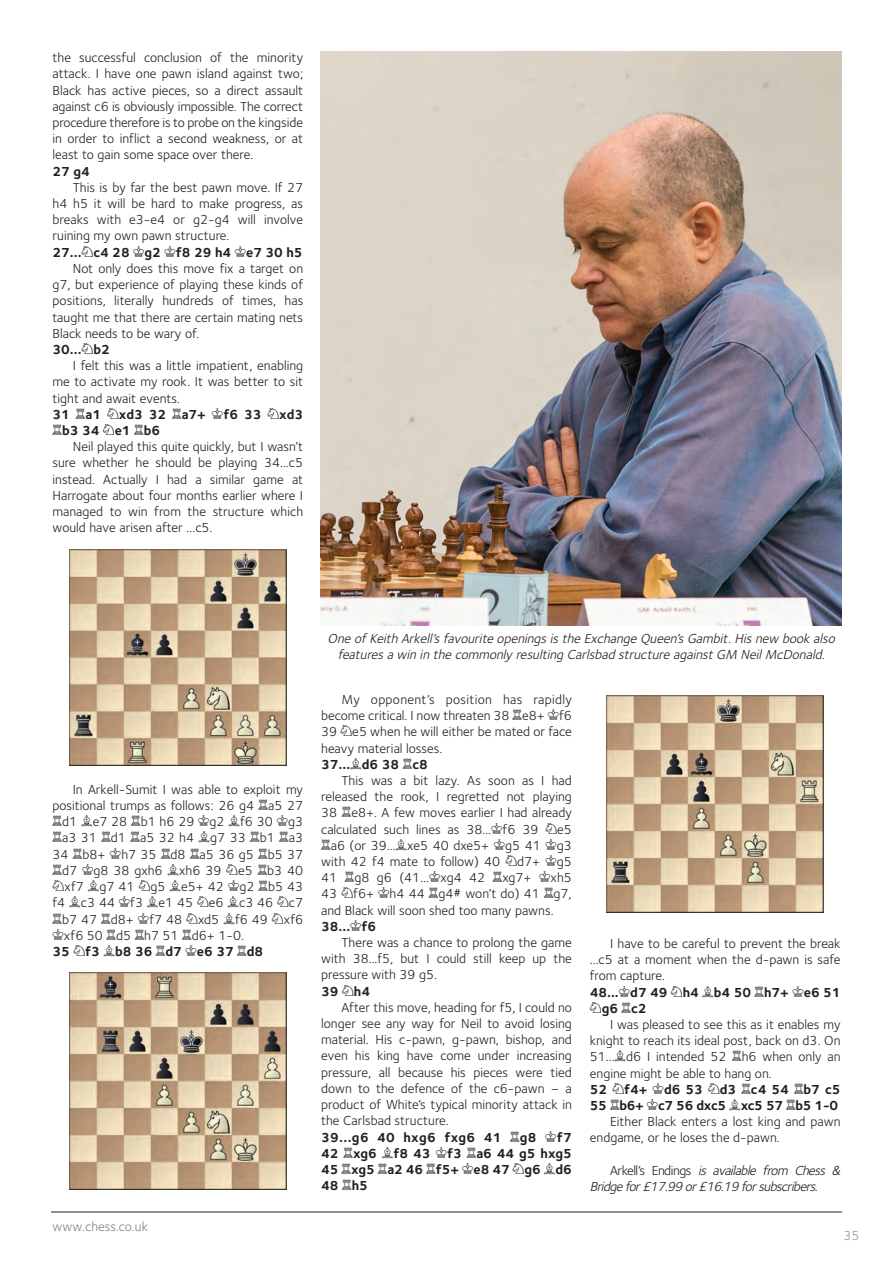
<style>
.page{position:relative;width:893px;height:1263px;background:#fff}
.page>*{position:absolute;margin:0;border:0;box-sizing:border-box;transform-origin:0 0}
.t1{font:13.5px/16.2px "Foundry Sterling";color:#231f20}
.t2{font:italic 13.5px/16.2px "Foundry Sterling";color:#231f20}
.t3{font:700 13.5px "Foundry Sterling";color:#231f20}
.t4{font:700 13.5px "Foundry Sterling";letter-spacing:-.02em;color:#231f20}
.t5{font:13.5px "Foundry Sterling";color:#808285}
.t6{font:13.5px "Foundry Sterling";color:#939598}
.s1{font-family:"Figurine Tms Habs Roman";font-weight:400}
.s2{font-family:"Figurine Tms Habs Roman"}
.s3{font-weight:700}
.s4{font-style:normal}
</style>
<div class="page">
<img style="left:607px;top:696px;width:217px;height:217px">
<img style="left:69px;top:549px;width:217px;height:217px">
<img style="left:69px;top:973px;width:217px;height:217px">
<hr style="left:51px;top:1211px;width:791px;height:2px;background:#6c6d70">
<img style="left:320px;top:51px;width:522px;height:574px">
<p class="t1" style="left:53px;top:50px;width:252px;text-align:justify">the successful conclusion of the minority attack. I have one pawn island against two; Black has active pieces, so a direct assault against c6 is obviously impossible. The correct procedure therefore is to probe on the kingside in order to inflict a second weakness, or at least to gain some space over there.</p>
<p class="t3" style="left:53px;top:163px;width:39px">27 g4</p>
<p class="t1" style="left:73px;top:179px;width:232px">This is by far the best pawn move. If 27</p>
<p class="t1" style="left:53px;top:195px;width:252px">h4 h5 it will be hard to make progress, as</p>
<p class="t1" style="left:53px;top:212px;width:252px">breaks with e3-e4 or g2-g4 will involve</p>
<p class="t1" style="left:53px;top:228px;width:178px">ruining my own pawn structure.</p>
<p class="t3" style="left:53px;top:244px;width:252px">27...<span class="s1">Ì</span>c4 28 <span class="s1">Ê</span>g2 <span class="s1">Ê</span>f8 29 h4 <span class="s1">Ê</span>e7 30 h5</p>
<p class="t1" style="left:73px;top:260px;width:232px">Not only does this move fix a target on</p>
<p class="t1" style="left:53px;top:276px;width:252px">g7, but experience of playing these kinds of</p>
<p class="t1" style="left:53px;top:293px;width:252px">positions, literally hundreds of times, has</p>
<p class="t1" style="left:53px;top:309px;width:252px">taught me that there are certain mating nets</p>
<p class="t1" style="left:53px;top:325px;width:148px">Black needs to be wary of.</p>
<p class="t3" style="left:53px;top:341px;width:59px">30...<span class="s1">Ì</span>b2</p>
<p class="t1" style="left:73px;top:357px;width:232px">I felt this was a little impatient, enabling</p>
<p class="t1" style="left:53px;top:374px;width:252px">me to activate my rook. It was better to sit</p>
<p class="t1" style="left:53px;top:390px;width:129px">tight and await events.</p>
<p class="t3" style="left:53px;top:406px;width:252px">31 <span class="s1">Î</span>a1 <span class="s1">Ì</span>xd3 32 <span class="s1">Î</span>a7+ <span class="s1">Ê</span>f6 33 <span class="s1">Ì</span>xd3</p>
<p class="t3" style="left:53px;top:422px;width:109px"><span class="s1">Î</span>b3 34 <span class="s1">Ì</span>e1 <span class="s1">Î</span>b6</p>
<p class="t1" style="left:73px;top:438px;width:232px">Neil played this quite quickly, but I wasn’t</p>
<p class="t1" style="left:53px;top:455px;width:252px">sure whether he should be playing 34...c5</p>
<p class="t1" style="left:53px;top:471px;width:252px">instead. Actually I had a similar game at</p>
<p class="t1" style="left:53px;top:487px;width:252px">Harrogate about four months earlier where I</p>
<p class="t1" style="left:53px;top:503px;width:252px">managed to win from the structure which</p>
<p class="t1" style="left:53px;top:519px;width:162px">would have arisen after ...c5.</p>
<p class="t1" style="left:53px;top:781px;width:252px;text-indent:20px">In Arkell-Sumit I was able to exploit my positional trumps as follows: 26 g4 <span class="s2">Î</span>a5 27<br><span class="s2">Î</span>d1 <span class="s2">Í</span>e7 28 <span class="s2">Î</span>b1 h6 29 <span class="s2">Ê</span>g2 <span class="s2">Í</span>f6 30 <span class="s2">Ê</span>g3<br><span class="s2">Î</span>a3 31 <span class="s2">Î</span>d1 <span class="s2">Î</span>a5 32 h4 <span class="s2">Í</span>g7 33 <span class="s2">Î</span>b1 <span class="s2">Î</span>a3<br>34 <span class="s2">Î</span>b8+ <span class="s2">Ê</span>h7 35 <span class="s2">Î</span>d8 <span class="s2">Î</span>a5 36 g5 <span class="s2">Î</span>b5 37<br><span class="s2">Î</span>d7 <span class="s2">Ê</span>g8 38 gxh6 <span class="s2">Í</span>xh6 39 <span class="s2">Ì</span>e5 <span class="s2">Î</span>b3 40<br><span class="s2">Ì</span>xf7 <span class="s2">Í</span>g7 41 <span class="s2">Ì</span>g5 <span class="s2">Í</span>e5+ 42 <span class="s2">Ê</span>g2 <span class="s2">Î</span>b5 43 f4 <span class="s2">Í</span>c3 44 <span class="s2">Ê</span>f3 <span class="s2">Í</span>e1 45 <span class="s2">Ì</span>e6 <span class="s2">Í</span>c3 46 <span class="s2">Ì</span>c7<br><span class="s2">Î</span>b7 47 <span class="s2">Î</span>d8+ <span class="s2">Ê</span>f7 48 <span class="s2">Ì</span>xd5 <span class="s2">Í</span>f6 49 <span class="s2">Ì</span>xf6<br><span class="s2">Ê</span>xf6 50 <span class="s2">Î</span>d5 <span class="s2">Î</span>h7 51 <span class="s2">Î</span>d6+ 1-0.<br><span class="s3">35</span> <span class="s2">Ì</span><span class="s3">f3</span> <span class="s2">Í</span><span class="s3">b8 36</span> <span class="s2">Î</span><span class="s3">d7</span> <span class="s2">Ê</span><span class="s3">e6 37</span> <span class="s2">Î</span><span class="s3">d8</span></p>
<p class="t5" style="left:53px;top:1218px;width:97px">www.chess.co.uk</p>
<p class="t2" style="left:328px;top:630px;width:512px;text-align:center">One ofKeith Arkell’sfavourite openingsisthe Exchange Queen’sGambit.Hisnew book also featuresa win in the commonly resulting Carlsbad structure againstGM NeilMcDonald.</p>
<p class="t1" style="left:321px;top:691px;width:252px;text-indent:20px">My opponent’s position has rapidly become critical. I now threaten 38 <span class="s2">Î</span>e8+ <span class="s2">Ê</span>f6<br>39 <span class="s2">Ì</span>e5 when he will either be mated or face heavy material losses.<br><span class="s3">37...</span><span class="s2">Í</span><span class="s3">d6 38</span> <span class="s2">Î</span><span class="s3">c8</span></p>
<p class="t1" style="left:321px;top:772px;width:252px;text-indent:20px">This was a bit lazy. As soon as I had released the rook, I regretted not playing 38 <span class="s2">Î</span>e8+. A few moves earlier I had already calculated such lines as 38...<span class="s2">Ê</span>f6 39 <span class="s2">Ì</span>e5<br><span class="s2">Î</span>a6 (or 39...<span class="s2">Í</span>xe5 40 dxe5+ <span class="s2">Ê</span>g5 41 <span class="s2">Ê</span>g3 with 42 f4 mate to follow) 40 <span class="s2">Ì</span>d7+ <span class="s2">Ê</span>g5<br>41 <span class="s2">Î</span>g8 g6 (41...<span class="s2">Ê</span>xg4 42 <span class="s2">Î</span>xg7+ <span class="s2">Ê</span>xh5<br>43 <span class="s2">Ì</span>f6+ <span class="s2">Ê</span>h4 44 <span class="s2">Î</span>g4# won’t do) 41 <span class="s2">Î</span>g7, and Black will soon shed too many pawns.<br><span class="s3">38...</span><span class="s2">Ê</span><span class="s3">f6</span></p>
<p class="t1" style="left:321px;top:934px;width:252px;text-indent:20px">There was a chance to prolong the game with 38...f5, but I could still keep up the pressure with 39 g5.<br><span class="s3">39</span> <span class="s2">Ì</span><span class="s3">h4</span></p>
<p class="t1" style="left:321px;top:999px;width:252px;text-indent:20px">After this move, heading for f5, I could no longer see any way for Neil to avoid losing material. His c-pawn, g-pawn, bishop, and even his king have come under increasing pressure, all because his pieces were tied down to the defence of the c6-pawn – a product of White’s typical minority attack in the Carlsbad structure.<br><span class="s3">39...g6 40 hxg6 fxg6 41</span> <span class="s2">Î</span><span class="s3">g8</span> <span class="s2">Ê</span><span class="s3">f7<br>42</span> <span class="s2">Î</span><span class="s3">xg6</span> <span class="s2">Í</span><span class="s3">f8 43</span> <span class="s2">Ê</span><span class="s3">f3</span> <span class="s2">Î</span><span class="s3">a6 44 g5 hxg5<br>45</span> <span class="s2">Î</span><span class="s3">xg5</span> <span class="s2">Î</span><span class="s3">a2 46</span> <span class="s2">Î</span><span class="s3">f5+</span> <span class="s2">Ê</span><span class="s3">e8 47</span> <span class="s2">Ì</span><span class="s3">g6</span> <span class="s2">Í</span><span class="s3">d6<br>48</span> <span class="s2">Î</span><span class="s3">h5</span></p>
<p class="t1" style="left:590px;top:935px;width:252px;text-indent:20px">I have to be careful to prevent the break ...c5 at a moment when the d-pawn is safe from capture.<br><span class="s3">48...</span><span class="s2">Ê</span><span class="s3">d7 49</span> <span class="s2">Ì</span><span class="s3">h4</span> <span class="s2">Í</span><span class="s3">b4 50</span> <span class="s2">Î</span><span class="s3">h7+</span> <span class="s2">Ê</span><span class="s3">e6 51<br></span><span class="s2">Ì</span><span class="s3">g6</span> <span class="s2">Î</span><span class="s3">c2</span></p>
<p class="t1" style="left:610px;top:1016px;width:232px">I was pleased to see this as it enables my</p>
<p class="t1" style="left:590px;top:1032px;width:252px">knight to reach its ideal post, back on d3. On</p>
<p class="t1" style="left:590px;top:1049px;width:252px">51...<span class="s2">Í</span>d6 I intended 52 <span class="s2">Î</span>h6 when only an</p>
<p class="t1" style="left:590px;top:1065px;width:183px">engine might be able to hang on.</p>
<p class="t3" style="left:590px;top:1081px;width:252px">52 <span class="s1">Ì</span>f4+ <span class="s1">Ê</span>d6 53 <span class="s1">Ì</span>d3 <span class="s1">Î</span>c4 54 <span class="s1">Î</span>b7 c5</p>
<p class="t4" style="left:590px;top:1097px;width:250px">55 <span class="s1">Î</span>b6+ <span class="s1">Ê</span>c7 56 dxc5 <span class="s1">Í</span>xc5 57 <span class="s1">Î</span>b5 1-0</p>
<p class="t1" style="left:610px;top:1113px;width:232px">Either Black enters a lost king and pawn</p>
<p class="t1" style="left:590px;top:1130px;width:191px">endgame, or he loses the d-pawn.</p>
<p class="t2" style="left:590px;top:1162px;width:255px;text-indent:20px"><span class="s4">A r ke l l ’s E n d i n g s</span> is available from Chess &amp;<br>Bridgefor£17.99 or£16.19 forsubscribers.</p>
<p class="t6" style="left:843px;top:1227px;width:18px">35</p>
</div>
